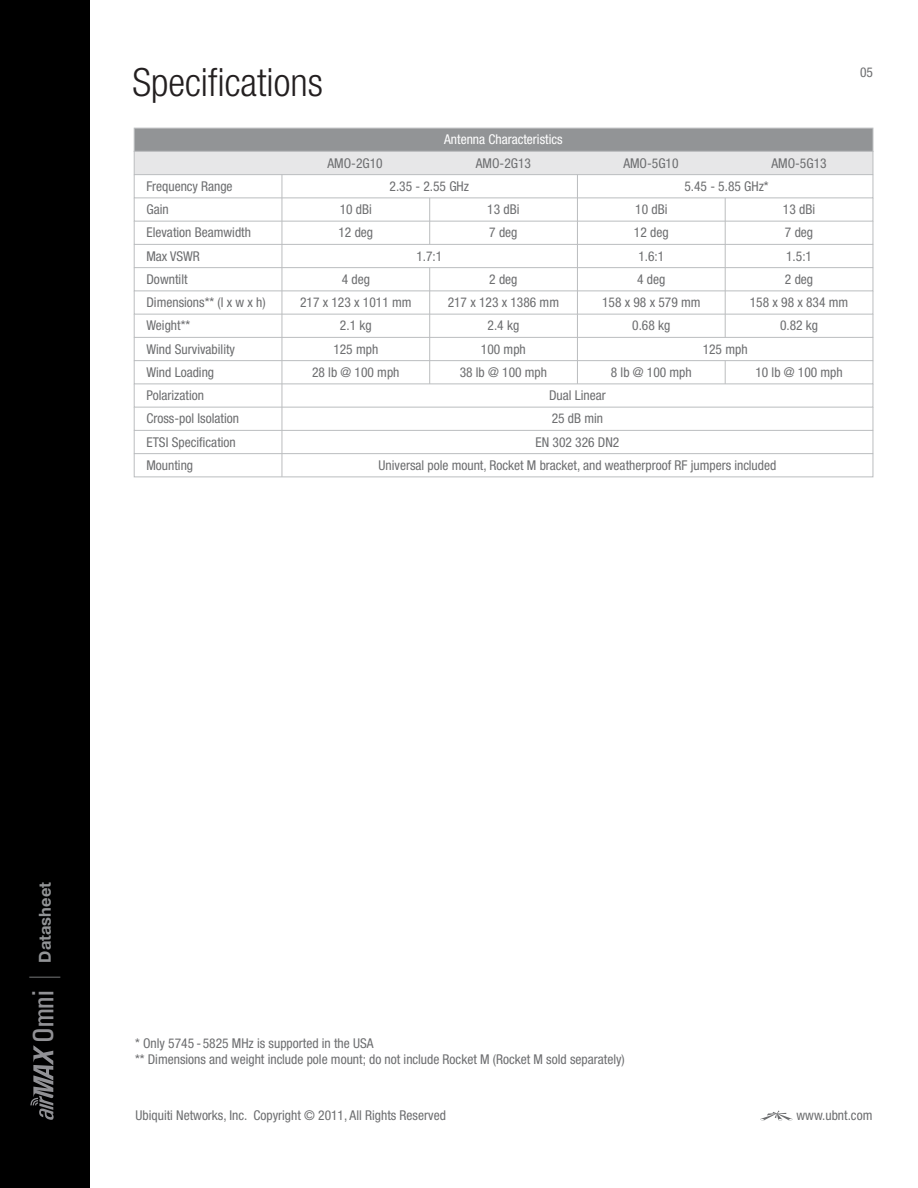
<style>
.page{position:relative;width:918px;height:1188px;background:#fff}
.page>*{position:absolute;margin:0;border:0;box-sizing:border-box;transform-origin:0 0}
.t1{font:300 condensed 39px "Helvetica Neue LT Std";color:#231f20}
.t2{font:500 30.15px "Univers Condensed";color:#919195}
.t3{font:700 16.5px "Helvetica Neue LT Std";color:#929496}
.t4{font:condensed 13.5px/16.2px "Helvetica Neue LT Std";color:#6d6e70}
.t5{font:condensed 13.5px "Helvetica Neue LT Std";color:#fff}
.s1{font-family:"Helvetica Neue LT Std";font-weight:300;font-size:31.05px;color:#808284}
</style>
<div class="page">
<div style="left:134px;top:128px;width:739px;height:24px;background:#929496;border:1px solid #bbbdbf"></div>
<div style="left:134px;top:151px;width:739px;height:24px;background:#e7e7e8;border:1px solid #bbbdbf"></div>
<div style="left:134px;top:174px;width:739px;height:24px;border:1px solid #bbbdbf"></div>
<div style="left:134px;top:198px;width:739px;height:24px;border:1px solid #bbbdbf"></div>
<div style="left:134px;top:221px;width:739px;height:24px;border:1px solid #bbbdbf"></div>
<svg style="left:429px;top:198px;width:1px;height:46px"></svg>
<div style="left:134px;top:267px;width:739px;height:24px;border:1px solid #bbbdbf"></div>
<div style="left:134px;top:291px;width:739px;height:24px;border:1px solid #bbbdbf"></div>
<div style="left:134px;top:314px;width:739px;height:24px;border:1px solid #bbbdbf"></div>
<div style="left:134px;top:360px;width:739px;height:24px;border:1px solid #bbbdbf"></div>
<svg style="left:725px;top:361px;width:1px;height:23px"></svg>
<div style="left:134px;top:337px;width:739px;height:24px;border:1px solid #bbbdbf"></div>
<svg style="left:429px;top:268px;width:1px;height:116px"></svg>
<div style="left:134px;top:244px;width:739px;height:24px;border:1px solid #bbbdbf"></div>
<svg style="left:577px;top:175px;width:1px;height:209px"></svg>
<svg style="left:725px;top:198px;width:1px;height:139px"></svg>
<div style="left:134px;top:384px;width:739px;height:24px;border:1px solid #bbbdbf"></div>
<div style="left:134px;top:407px;width:739px;height:24px;border:1px solid #bbbdbf"></div>
<div style="left:134px;top:430px;width:739px;height:24px;border:1px solid #bbbdbf"></div>
<div style="left:134px;top:453px;width:739px;height:24px;border:1px solid #bbbdbf"></div>
<svg style="left:282px;top:175px;width:1px;height:302px"></svg>
<svg style="left:760px;top:1110px;width:32px;height:10px"></svg>
<div style="left:0;top:0;width:89px;height:1188px;background:#000"></div>
<svg style="left:30px;top:1045px;width:24px;height:75px"></svg>
<p class="t1" style="left:132px;top:60px;width:192px">Specifications</p>
<p class="t5" style="left:444px;top:132px;width:120px">Antenna Characteristics</p>
<p class="t4" style="left:328px;top:155px;width:57px">AMO-2G10</p>
<p class="t4" style="left:476px;top:155px;width:57px">AMO-2G13</p>
<p class="t4" style="left:623px;top:155px;width:57px">AMO-5G10</p>
<p class="t4" style="left:771px;top:155px;width:57px">AMO-5G13</p>
<p class="t4" style="left:146px;top:178px;width:88px">Frequency Range</p>
<p class="t4" style="left:390px;top:178px;width:81px">2.35 - 2.55 GHz</p>
<p class="t4" style="left:684px;top:178px;width:86px">5.45 - 5.85 GHz*</p>
<p class="t4" style="left:146px;top:201px;width:24px">Gain</p>
<p class="t4" style="left:340px;top:201px;width:34px">10 dBi</p>
<p class="t4" style="left:487px;top:201px;width:34px">13 dBi</p>
<p class="t4" style="left:635px;top:201px;width:34px">10 dBi</p>
<p class="t4" style="left:783px;top:201px;width:34px">13 dBi</p>
<p class="t4" style="left:146px;top:224px;width:106px">Elevation Beamwidth</p>
<p class="t4" style="left:338px;top:224px;width:36px">12 deg</p>
<p class="t4" style="left:489px;top:224px;width:30px">7 deg</p>
<p class="t4" style="left:634px;top:224px;width:36px">12 deg</p>
<p class="t4" style="left:785px;top:224px;width:30px">7 deg</p>
<p class="t4" style="left:146px;top:271px;width:43px">Downtilt</p>
<p class="t4" style="left:342px;top:271px;width:30px">4 deg</p>
<p class="t4" style="left:489px;top:271px;width:30px">2 deg</p>
<p class="t4" style="left:637px;top:271px;width:30px">4 deg</p>
<p class="t4" style="left:785px;top:271px;width:30px">2 deg</p>
<p class="t4" style="left:146px;top:294px;width:121px">Dimensions** (l x w x h)</p>
<p class="t4" style="left:300px;top:294px;width:113px">217 x 123 x 1011 mm</p>
<p class="t4" style="left:448px;top:294px;width:113px">217 x 123 x 1386 mm</p>
<p class="t4" style="left:602px;top:294px;width:100px">158 x 98 x 579 mm</p>
<p class="t4" style="left:750px;top:294px;width:100px">158 x 98 x 834 mm</p>
<p class="t4" style="left:146px;top:317px;width:45px">Weight**</p>
<p class="t4" style="left:340px;top:317px;width:33px">2.1 kg</p>
<p class="t4" style="left:488px;top:317px;width:33px">2.4 kg</p>
<p class="t4" style="left:632px;top:317px;width:40px">0.68 kg</p>
<p class="t4" style="left:780px;top:317px;width:40px">0.82 kg</p>
<p class="t4" style="left:146px;top:364px;width:69px">Wind Loading</p>
<p class="t4" style="left:312px;top:364px;width:89px">28 lb @ 100 mph</p>
<p class="t4" style="left:460px;top:364px;width:89px">38 lb @ 100 mph</p>
<p class="t4" style="left:611px;top:364px;width:82px">8 lb @ 100 mph</p>
<p class="t4" style="left:755px;top:364px;width:89px">10 lb @ 100 mph</p>
<p class="t4" style="left:146px;top:248px;width:55px">Max VSWR</p>
<p class="t4" style="left:416px;top:248px;width:27px">1.7:1</p>
<p class="t4" style="left:638px;top:248px;width:27px">1.6:1</p>
<p class="t4" style="left:786px;top:248px;width:27px">1.5:1</p>
<p class="t4" style="left:146px;top:341px;width:90px">Wind Survivability</p>
<p class="t4" style="left:333px;top:341px;width:46px">125 mph</p>
<p class="t4" style="left:481px;top:341px;width:46px">100 mph</p>
<p class="t4" style="left:703px;top:341px;width:46px">125 mph</p>
<p class="t4" style="left:146px;top:387px;width:59px">Polarization</p>
<p class="t4" style="left:549px;top:387px;width:58px">Dual Linear</p>
<p class="t4" style="left:146px;top:410px;width:94px">Cross-pol Isolation</p>
<p class="t4" style="left:552px;top:410px;width:53px">25 dB min</p>
<p class="t4" style="left:146px;top:434px;width:91px">ETSI Specification</p>
<p class="t4" style="left:536px;top:434px;width:85px">EN 302 326 DN2</p>
<p class="t4" style="left:146px;top:457px;width:48px">Mounting</p>
<p class="t4" style="left:379px;top:457px;width:399px">Universal pole mount, Rocket M bracket, and weatherproof RF jumpers included</p>
<p class="t4" style="left:860px;top:64px;width:14px">05</p>
<p class="t3" style="left:35px;top:963px;width:82px;rotate:-90deg">Datasheet</p>
<p class="t2" style="left:25px;top:1043px;width:69px;rotate:-90deg">Omni <span class="s1">|</span></p>
<p class="t4" style="left:135px;top:1035px;width:491px">* Only 5745 - 5825 MHz is supported in the USA<br>** Dimensions and weight include pole mount; do not include Rocket M (Rocket M sold separately)</p>
<p class="t4" style="left:136px;top:1107px;width:312px">Ubiquiti Networks, Inc. Copyright © 2011, All Rights Reserved</p>
<p class="t4" style="left:797px;top:1107px;width:77px">www.ubnt.com</p>
</div>
